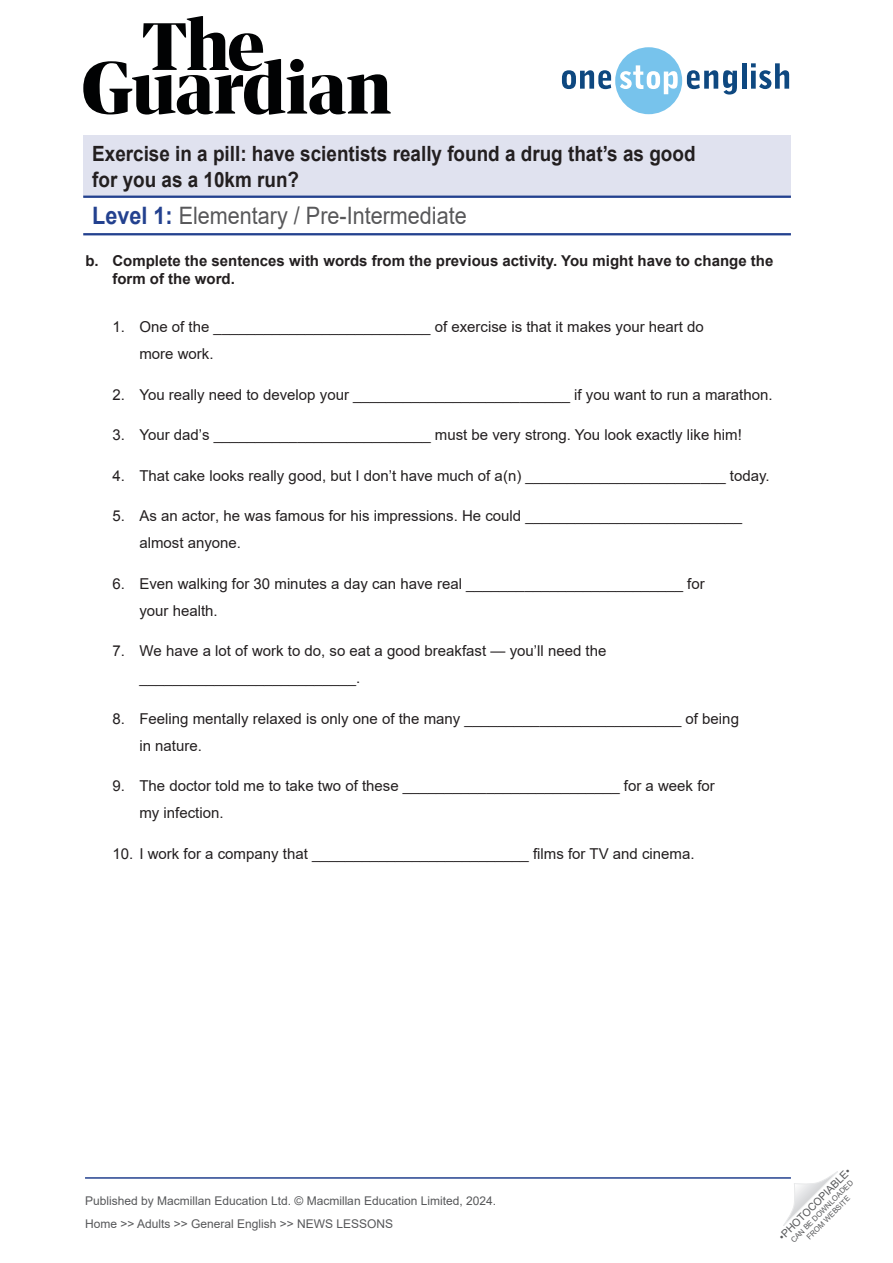
<style>
.page{position:relative;width:893px;height:1263px;background:#fff}
.page>*{position:absolute;margin:0;border:0;box-sizing:border-box;transform-origin:0 0}
.t1{font:24px "Arial";color:#58585a;scale:.9 1}
.t2{font:700 21px/25.2px "Arial";color:#231f20;scale:.9 1}
.t3{font:15px/27px "Arial";color:#231f20}
.t4{font:700 15px/18px "Arial";color:#231f20}
.t5{font:12px/23px "Arial";color:#57585a}
.t6{font:10.5px "Arial";color:#57585a}
.t7{font:7.5px/9px "Arial";color:#57585a;text-align:center}
.s1{font-weight:700;color:#23418f}
</style>
<div class="page">
<svg style="left:783px;top:1171px;width:55px;height:55px"></svg>
<svg style="left:83px;top:16px;width:308px;height:99px"></svg>
<svg style="left:562px;top:47px;width:175px;height:67px"></svg>
<hr style="left:742px;top:63px;width:4px;height:26px;background:#0e4880">
<svg style="left:751px;top:63px;width:38px;height:26px"></svg>
<hr style="left:85px;top:1177px;width:706px;height:2px;background:#23418f">
<hr style="left:83px;top:233px;width:708px;height:2px;background:#23418f">
<div style="left:83px;top:136px;width:708px;height:61px;background:#e0e2ef"></div>
<hr style="left:83px;top:196px;width:708px;height:2px;background:#23418f">
<h2 class="t2" style="left:92px;top:142px;width:672px">Exercise in a pill: have scientists really found a drug that’s as good for you as a 10km run?</h2>
<h1 class="t1" style="left:92px;top:199px;width:418px"><span class="s1">Level 1:</span> Elementary / Pre-Intermediate</h1>
<p class="t4" style="left:112px;top:252px;width:662px;text-indent:-27px">b. Complete the sentences with words from the previous activity. You might have to change the form of the word.</p>
<p class="t3" style="left:139px;top:314px;width:566px;text-indent:-27px">1. One of the __________________________ of exercise is that it makes your heart do more work.</p>
<p class="t3" style="left:112px;top:381px;width:662px">2. You really need to develop your __________________________ if you want to run a marathon.</p>
<p class="t3" style="left:112px;top:422px;width:631px">3. Your dad’s __________________________ must be very strong. You look exactly like him!</p>
<p class="t3" style="left:112px;top:462px;width:659px">4. That cake looks really good, but I don’t have much of a(n) ________________________ today.</p>
<p class="t3" style="left:139px;top:503px;width:604px;text-indent:-27px">5. As an actor, he was famous for his impressions. He could __________________________ almost anyone.</p>
<p class="t3" style="left:139px;top:570px;width:567px;text-indent:-27px">6. Even walking for 30 minutes a day can have real __________________________ for your health.</p>
<p class="t3" style="left:139px;top:638px;width:468px;text-indent:-27px">7. We have a lot of work to do, so eat a good breakfast — you’ll need the __________________________.</p>
<p class="t3" style="left:139px;top:705px;width:601px;text-indent:-27px">8. Feeling mentally relaxed is only one of the many __________________________ of being in nature.</p>
<p class="t3" style="left:139px;top:773px;width:577px;text-indent:-27px">9. The doctor told me to take two of these __________________________ for a week for my infection.</p>
<p class="t3" style="left:112px;top:840px;width:584px">10. I work for a company that __________________________ films for TV and cinema.</p>
<p class="t5" style="left:85px;top:1189px;width:413px">Published by Macmillan Education Ltd. © Macmillan Education Limited, 2024.<br>Home &gt;&gt; Adults &gt;&gt; General English &gt;&gt; NEWS LESSONS</p>
<p class="t6" style="left:775px;top:1233px;width:99px;rotate:-45deg">•PHOTOCOPIABLE•</p>
<p class="t7" style="left:789px;top:1238px;width:86px;rotate:-45deg">CAN BE DOWNLOADED<br>FROM WEBSITE</p>
</div>
